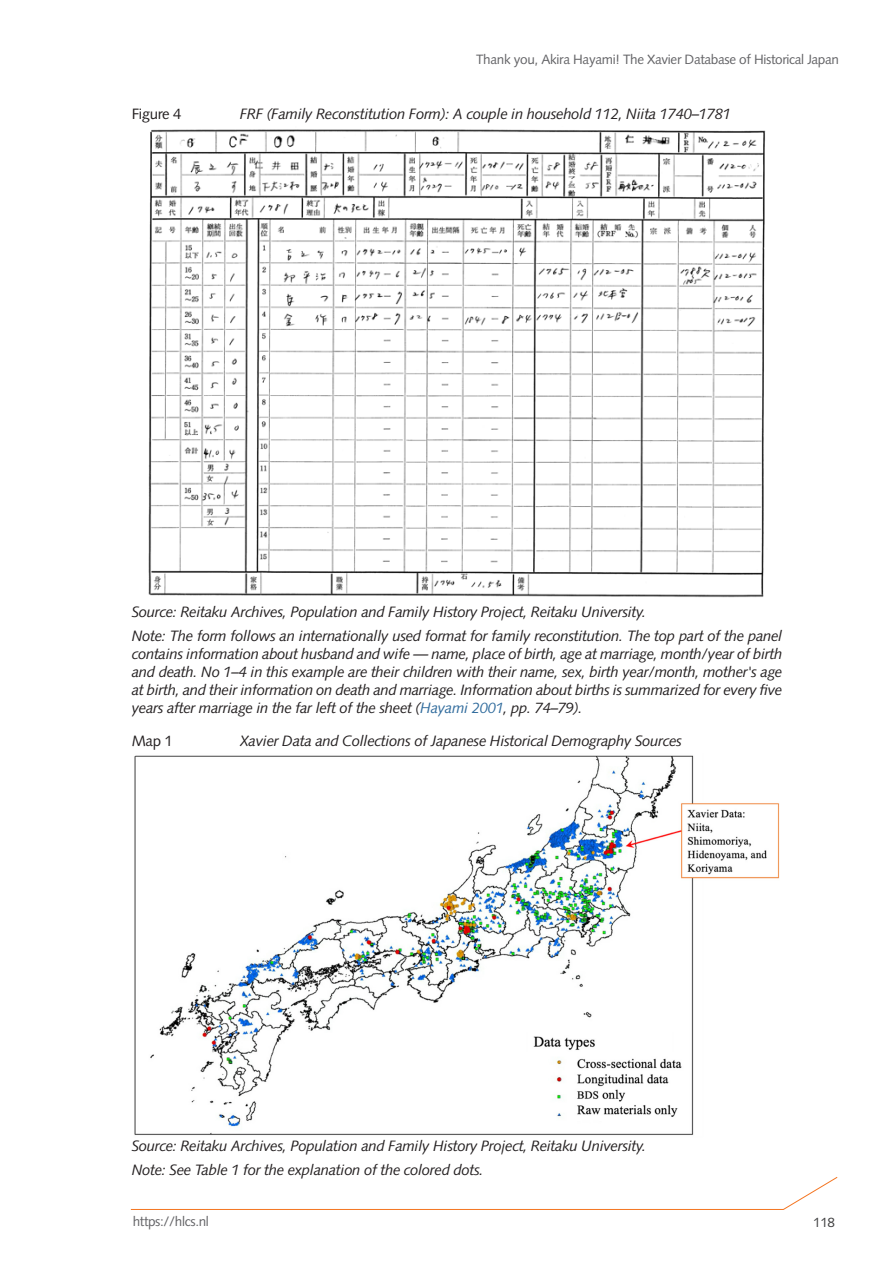
<style>
.page{position:relative;width:893px;height:1263px;background:#fff}
.page>*{position:absolute;margin:0;border:0;box-sizing:border-box;transform-origin:0 0}
.t1{font:italic 15px/18px "Syntax LT Std";letter-spacing:-.025em;color:#231f20;text-align:justify}
.t2{font:15px "Syntax LT Std";letter-spacing:-.025em;color:#231f20}
.t3{font:13.5px "Syntax LT Std";letter-spacing:-.025em;color:#636366}
.t4{font:13.5px "Syntax LT Std";color:#3e3e3f}
.s1{color:#316c9d}
</style>
<div class="page">
<svg style="left:130px;top:1177px;width:708px;height:33px"></svg>
<img style="left:148px;top:129px;width:618px;height:469px">
<img style="left:134px;top:755px;width:646px;height:380px">
<p class="t3" style="left:476px;top:51px;width:364px">Thank you, Akira Hayami! The Xavier Database of Historical Japan</p>
<p class="t2" style="left:132px;top:105px;width:51px">Figure 4</p>
<p class="t1" style="left:240px;top:105px;width:493px">FRF (Family Reconstitution Form): A couple in household 112, Niita 1740–1781</p>
<p class="t1" style="left:132px;top:603px;width:516px">Source: Reitaku Archives, Population and Family History Project, Reitaku University.</p>
<p class="t1" style="left:132px;top:627px;width:652px">Note: The form follows an internationally used format for family reconstitution. The top part of the panel contains information about husband and wife — name, place of birth, age at marriage, month/year of birth and death. No 1–4 in this example are their children with their name, sex, birth year/month, mother's age at birth, and their information on death and marriage. Information about births is summarized for every five years after marriage in the far left of the sheet (<span class="s1">Hayami 2001</span>, pp. 74–79).</p>
<p class="t2" style="left:132px;top:732px;width:43px">Map 1</p>
<p class="t1" style="left:240px;top:732px;width:444px">Xavier Data and Collections of Japanese Historical Demography Sources</p>
<p class="t1" style="left:132px;top:1137px;width:516px">Source: Reitaku Archives, Population and Family History Project, Reitaku University.</p>
<p class="t1" style="left:132px;top:1161px;width:353px">Note: See Table 1 for the explanation of the colored dots.</p>
<p class="t3" style="left:133px;top:1213px;width:78px">https://hlcs.nl</p>
<p class="t4" style="left:813px;top:1214px;width:23px">118</p>
</div>
